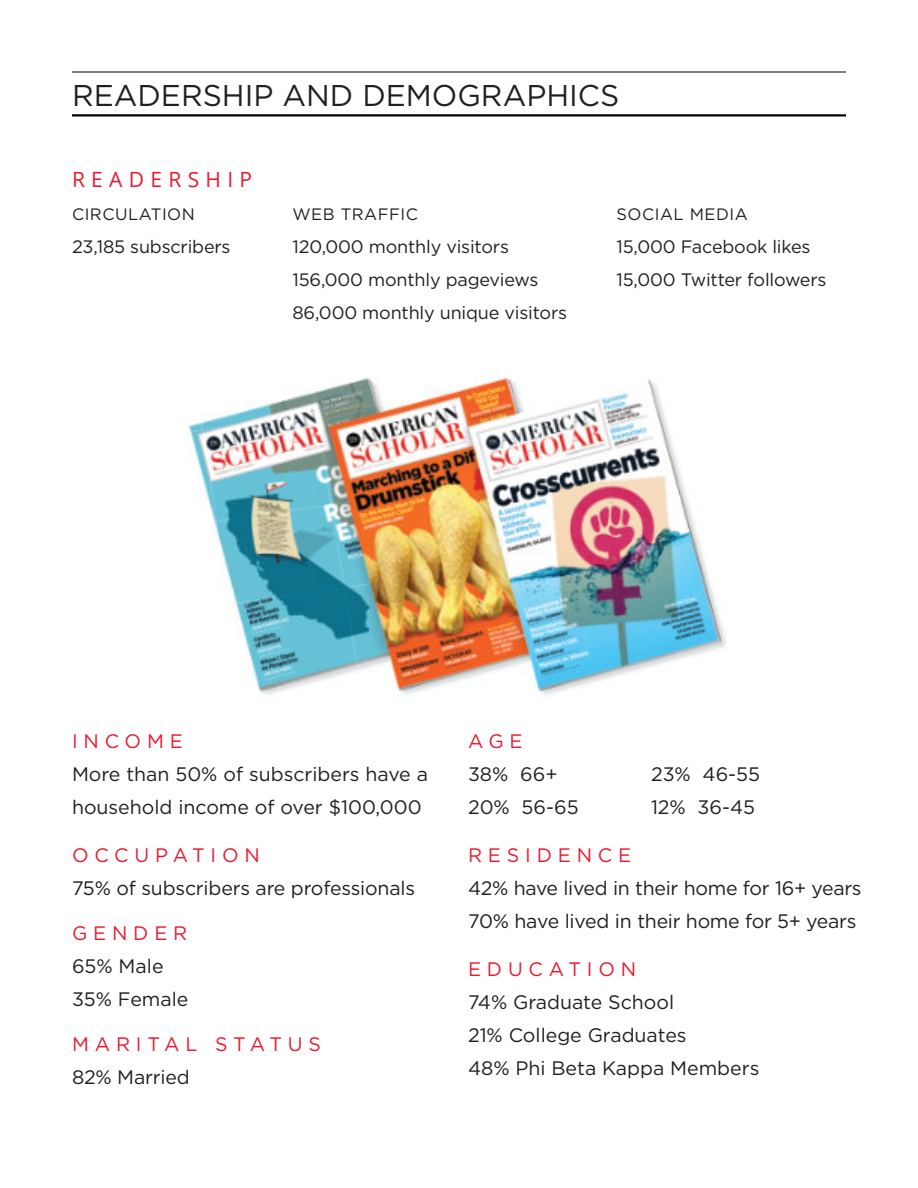
<style>
.page{position:relative;width:918px;height:1188px;background:#fff}
.page>*{position:absolute;margin:0;border:0;box-sizing:border-box;transform-origin:0 0}
.t1{font:30px "Gotham";color:#231f20}
.t2{font:21px "font 0000000027 bef 7 c 2";letter-spacing:.3em;color:#e91a2f}
.t3{font:19.5px/33px "Gotham";letter-spacing:-.005em;color:#231f20}
.t4{font:19.5px "Gotham";letter-spacing:.3em;color:#e91a2f}
.t5{font:18px "Gotham";letter-spacing:-.01em;color:#231f20}
.t6{font:16.5px "Gotham";letter-spacing:.03em;color:#231f20}
</style>
<div class="page">
<img style="left:188px;top:376px;width:539px;height:319px">
<hr style="left:72px;top:72px;width:774px;height:1px;background:#000">
<hr style="left:72px;top:114px;width:774px;height:3px;background:#000">
<h1 class="t1" style="left:72px;top:76px;width:549px">READERSHIP AND DEMOGRAPHICS</h1>
<p class="t2" style="left:72px;top:165px;width:182px">READERSHIP</p>
<p class="t6" style="left:72px;top:204px;width:124px">CIRCULATION</p>
<p class="t6" style="left:293px;top:204px;width:127px">WEB TRAFFIC</p>
<p class="t6" style="left:617px;top:204px;width:133px">SOCIAL MEDIA</p>
<p class="t5" style="left:72px;top:235px;width:160px">23,185 subscribers</p>
<p class="t5" style="left:292px;top:235px;width:218px">120,000 monthly visitors</p>
<p class="t5" style="left:616px;top:235px;width:196px">15,000 Facebook likes</p>
<p class="t5" style="left:292px;top:268px;width:248px">156,000 monthly pageviews</p>
<p class="t5" style="left:616px;top:268px;width:212px">15,000 Twitter followers</p>
<p class="t5" style="left:292px;top:301px;width:276px">86,000 monthly unique visitors</p>
<p class="t4" style="left:72px;top:728px;width:112px">INCOME</p>
<p class="t3" style="left:72px;top:757px;width:357px">More than 50% of subscribers have a household income of over $100,000</p>
<p class="t4" style="left:72px;top:842px;width:190px">OCCUPATION</p>
<p class="t3" style="left:72px;top:871px;width:345px">75% of subscribers are professionals</p>
<p class="t4" style="left:72px;top:920px;width:117px">GENDER</p>
<p class="t3" style="left:72px;top:949px;width:118px">65% Male<br>35% Female</p>
<p class="t4" style="left:72px;top:1031px;width:250px">MARITAL STATUS</p>
<p class="t3" style="left:72px;top:1060px;width:119px">82% Married</p>
<p class="t4" style="left:468px;top:729px;width:56px">AGE</p>
<p class="t3" style="left:468px;top:758px;width:91px">38% 66+</p>
<p class="t3" style="left:651px;top:758px;width:111px">23% 46-55</p>
<p class="t3" style="left:468px;top:791px;width:112px">20% 56-65</p>
<p class="t3" style="left:651px;top:791px;width:106px">12% 36-45</p>
<p class="t4" style="left:468px;top:843px;width:165px">RESIDENCE</p>
<p class="t3" style="left:468px;top:872px;width:395px">42% have lived in their home for 16+ years<br>70% have lived in their home for 5+ years</p>
<p class="t4" style="left:468px;top:957px;width:170px">EDUCATION</p>
<p class="t3" style="left:468px;top:986px;width:293px">74% Graduate School<br>21% College Graduates<br>48% Phi Beta Kappa Members</p>
</div>
